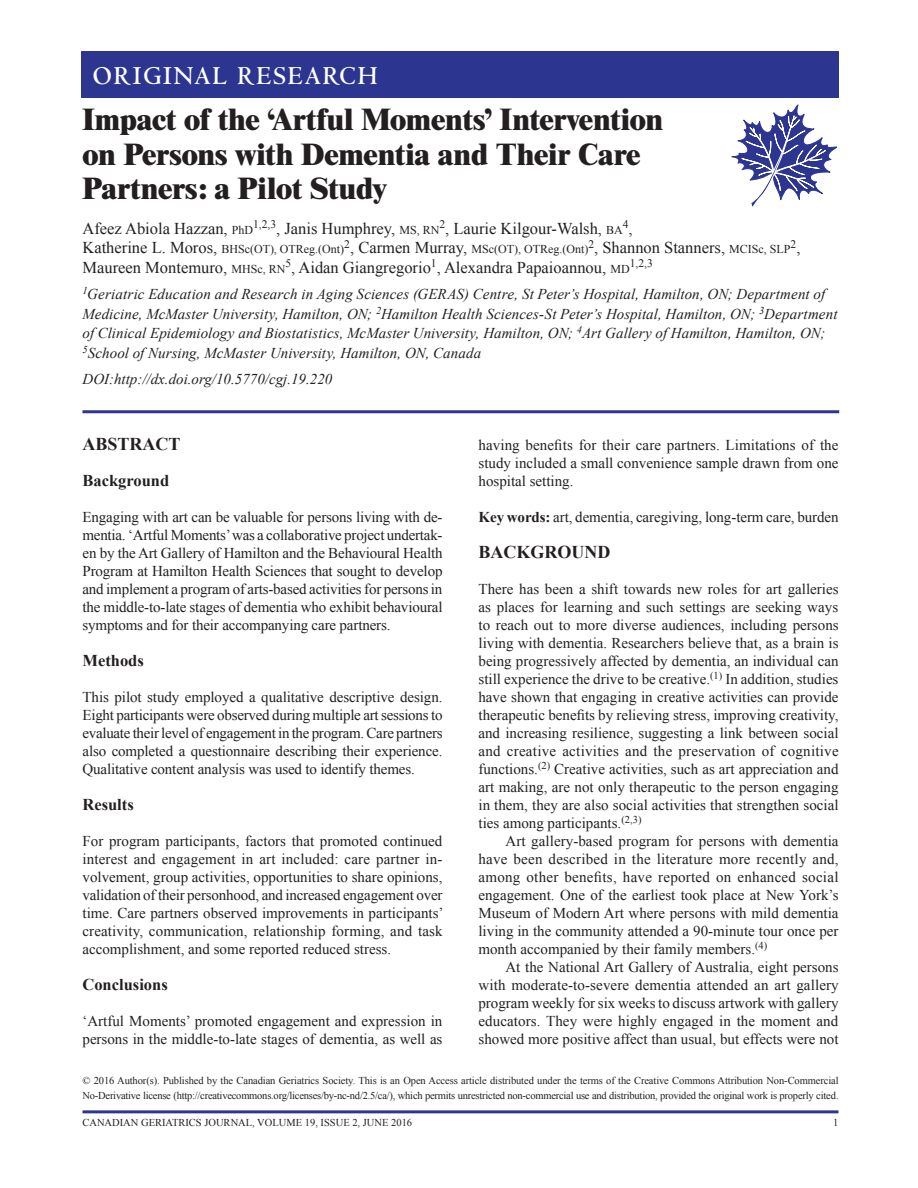
<style>
.page{position:relative;width:918px;height:1188px;background:#fff}
.page>*{position:absolute;margin:0;border:0;box-sizing:border-box;transform-origin:0 0}
.t1{font:800 30px/34.5px "Times";letter-spacing:-.01em;color:#231f20}
.t2{font:700 27px "Centaur";letter-spacing:.075em;color:#fff;scale:.96 1}
.t3{font:700 18px "Times New Roman";color:#231f20}
.t4{font:16.5px "Times New Roman";color:#231f20}
.t5{font:700 16.5px "Times New Roman";color:#231f20}
.t6{font:15px/18px "Times New Roman";color:#231f20;text-align:justify}
.t7{font:italic 15px/19.5px "Times New Roman";letter-spacing:.005em;color:#231f20}
.t8{font:12px "Times New Roman";color:#231f20}
.t9{font:11.55px "Times New Roman";color:#231f20}
.t10{font:10.5px/15px "Times New Roman";letter-spacing:-.01em;color:#231f20}
.s1{font-size:12px}
.s2{font-size:16.5px}
.s3{font-weight:700}
</style>
<div class="page">
<hr style="left:82px;top:1110px;width:756px;height:3px;background:#2c3590">
<div style="left:81px;top:51px;width:757px;height:46px;background:#2c3590"></div>
<svg style="left:731px;top:104px;width:106px;height:103px"></svg>
<hr style="left:82px;top:410px;width:757px;height:3px;background:#2c3590">
<h2 class="t2" style="left:93px;top:61px;width:298px">ORIGINAL RESEARCH</h2>
<h1 class="t1" style="left:82px;top:102px;width:582px">Impact of the ‘Artful Moments’ Intervention on Persons with Dementia and Their Care<br>Partners: a Pilot Study</h1>
<p class="t4" style="left:82px;top:217px;width:542px">Afeez Abiola Hazzan, <span class="s1">PhD</span><sup>1,2,3</sup>, Janis Humphrey, <span class="s1">MS, RN</span><sup>2</sup>, Laurie Kilgour-Walsh, <span class="s1">BA</span></p>
<p class="t9" style="left:623px;top:217px;width:11px">4<span class="s2">,</span></p>
<p class="t8" style="left:83px;top:241px;width:507px"><span class="s2">Katherine L. Moros,</span> BHSc(OT), OTReg.(Ont)<sup>2</sup><span class="s2">, Carmen Murray,</span> MSc(OT), OTReg.(Ont)</p>
<p class="t4" style="left:588px;top:237px;width:204px"><sup>2</sup>, Shannon Stanners, <span class="s1">MCISc, SLP</span></p>
<p class="t9" style="left:791px;top:236px;width:11px">2<span class="s2">,</span></p>
<p class="t4" style="left:82px;top:256px;width:549px">Maureen Montemuro, <span class="s1">MHSc, RN</span><sup>5</sup>, Aidan Giangregorio<sup>1</sup>, Alexandra Papaioannou, <span class="s1">MD</span></p>
<p class="t9" style="left:630px;top:256px;width:25px">1,2,3</p>
<p class="t7" style="left:82px;top:284px;width:757px"><sup>1</sup>Geriatric Education and Research in Aging Sciences (GERAS) Centre, St Peter’s Hospital, Hamilton, ON; Department of Medicine, McMaster University, Hamilton, ON; <sup>2</sup>Hamilton Health Sciences-St Peter’s Hospital, Hamilton, ON; <sup>3</sup>Department of Clinical Epidemiology and Biostatistics, McMaster University, Hamilton, ON; <sup>4</sup>Art Gallery of Hamilton, Hamilton, ON; <sup>5</sup>School of Nursing, McMaster University, Hamilton, ON, Canada</p>
<p class="t7" style="left:83px;top:369px;width:251px">DOI:http://dx.doi.org/10.5770/cgj.19.220</p>
<p class="t3" style="left:82px;top:432px;width:100px">ABSTRACT</p>
<p class="t5" style="left:82px;top:469px;width:88px">Background</p>
<p class="t6" style="left:82px;top:508px;width:362px">Engaging with art can be valuable for persons living with de&shy;mentia. ‘Artful Moments’ was a collaborative project undertak&shy;en by the Art Gallery of Hamilton and the Behavioural Health Program at Hamilton Health Sciences that sought to develop and implement a program of arts-based activities for persons in the middle-to-late stages of dementia who exhibit behavioural symptoms and for their accompanying care partners.</p>
<p class="t5" style="left:82px;top:649px;width:63px">Methods</p>
<p class="t6" style="left:82px;top:688px;width:362px">This pilot study employed a qualitative descriptive design.<br>Eight participants were observed during multiple art sessions to evaluate their level of engagement in the program. Care partners also completed a questionnaire describing their experience.<br>Qualitative content analysis was used to identify themes.</p>
<p class="t5" style="left:82px;top:793px;width:53px">Results</p>
<p class="t6" style="left:82px;top:832px;width:363px">For program participants, factors that promoted continued interest and engagement in art included: care partner in&shy;volvement, group activities, opportunities to share opinions, validation of their personhood, and increased engagement over time. Care partners observed improvements in participants’ creativity, communication, relationship forming, and task accomplishment, and some reported reduced stress.</p>
<p class="t5" style="left:82px;top:973px;width:87px">Conclusions</p>
<p class="t6" style="left:82px;top:1012px;width:361px">‘Artful Moments’ promoted engagement and expression in persons in the middle-to-late stages of dementia, as well as</p>
<p class="t6" style="left:478px;top:436px;width:362px">having benefits for their care partners. Limitations of the study included a small convenience sample drawn from one hospital setting.</p>
<p class="t6" style="left:478px;top:508px;width:362px"><span class="s3">Key words:</span> art, dementia, caregiving, long-term care, burden</p>
<p class="t3" style="left:478px;top:540px;width:133px">BACKGROUND</p>
<p class="t6" style="left:478px;top:580px;width:362px">There has been a shift towards new roles for art galleries as places for learning and such settings are seeking ways to reach out to more diverse audiences, including persons living with dementia. Researchers believe that, as a brain is being progressively affected by dementia, an individual can still experience the drive to be creative.<sup>(1)</sup> In addition, studies have shown that engaging in creative activities can provide therapeutic benefits by relieving stress, improving creativity, and increasing resilience, suggesting a link between social and creative activities and the preservation of cognitive functions.<sup>(2)</sup> Creative activities, such as art appreciation and art making, are not only therapeutic to the person engaging in them, they are also social activities that strengthen social ties among participants.<sup>(2,3)</sup></p>
<p class="t6" style="left:478px;top:832px;width:362px;text-indent:27px">Art gallery-based program for persons with dementia have been described in the literature more recently and, among other benefits, have reported on enhanced social engagement. One of the earliest took place at New York’s Museum of Modern Art where persons with mild dementia living in the community attended a 90-minute tour once per month accompanied by their family members.<sup>(4)</sup></p>
<p class="t6" style="left:479px;top:958px;width:362px;text-indent:27px">At the National Art Gallery of Australia, eight persons with moderate-to-severe dementia attended an art gallery program weekly for six weeks to discuss artwork with gallery educators. They were highly engaged in the moment and showed more positive affect than usual, but effects were not</p>
<p class="t10" style="left:82px;top:1073px;width:758px">© 2016 Author(s). Published by the Canadian Geriatrics Society. This is an Open Access article distributed under the terms of the Creative Commons Attribution Non-Commercial<br>No-Derivative license (http://creativecommons.org/licenses/by-nc-nd/2.5/ca/), which permits unrestricted non-commercial use and distribution, provided the original work is properly cited.</p>
<p class="t10" style="left:82px;top:1115px;width:331px">CANADIAN GERIATRICS JOURNAL, VOLUME 19, ISSUE 2, JUNE 2016</p>
<p class="t10" style="left:833px;top:1115px;width:7px">1</p>
</div>
